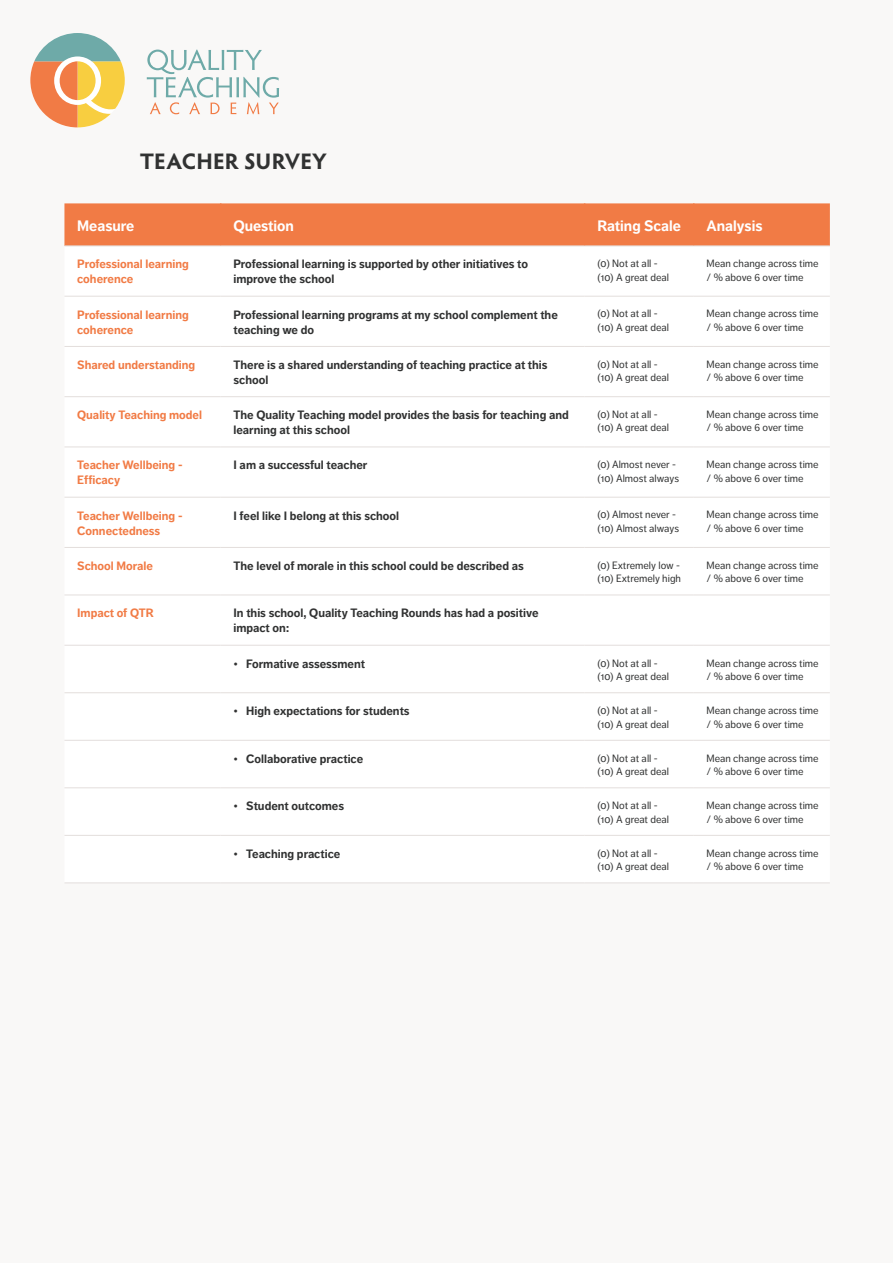
<style>
.page{position:relative;width:893px;height:1263px;background:#fff}
.page>*{position:absolute;margin:0;border:0;box-sizing:border-box;transform-origin:0 0}
.t1{font:700 22.5px "Hypatia Sans Pro";letter-spacing:.005em;color:#313232}
.t2{font:700 15px "Dagny Pro";color:#fff}
.t3{font:700 12px/15px "Dagny Pro";color:#313232}
.t4{font:700 12px/15px "Dagny Pro";color:#f17b45}
.t5{font:10.5px/13.5px "Dagny Pro";color:#313232}
.s1{font-weight:400}
</style>
<div class="page">
<div style="left:1px;top:0;width:892px;height:1263px;background:#f9f8f7"></div>
<hr style="left:0;top:0;width:1px;height:1263px;background:#f9f8f7">
<div style="left:64px;top:203px;width:766px;height:43px;background:#f17b45"></div>
<hr style="left:64px;top:835px;width:157px;height:1px;background:#e3dedc">
<hr style="left:221px;top:835px;width:364px;height:1px;background:#e3dedc">
<hr style="left:694px;top:835px;width:136px;height:1px;background:#e3dedc">
<hr style="left:220px;top:203px;width:1px;height:43px;background:#f17b45">
<hr style="left:584px;top:203px;width:1px;height:43px;background:#f17b45">
<hr style="left:693px;top:203px;width:1px;height:43px;background:#f17b45">
<hr style="left:64px;top:246px;width:157px;height:1px;background:#e3dedc">
<hr style="left:221px;top:246px;width:364px;height:1px;background:#e3dedc">
<hr style="left:585px;top:246px;width:109px;height:1px;background:#e3dedc">
<hr style="left:694px;top:246px;width:136px;height:1px;background:#e3dedc">
<hr style="left:64px;top:296px;width:157px;height:1px;background:#e3dedc">
<hr style="left:221px;top:296px;width:364px;height:1px;background:#e3dedc">
<hr style="left:585px;top:296px;width:109px;height:1px;background:#e3dedc">
<hr style="left:694px;top:296px;width:136px;height:1px;background:#e3dedc">
<hr style="left:64px;top:346px;width:157px;height:1px;background:#e3dedc">
<hr style="left:221px;top:346px;width:364px;height:1px;background:#e3dedc">
<hr style="left:585px;top:346px;width:109px;height:1px;background:#e3dedc">
<hr style="left:694px;top:346px;width:136px;height:1px;background:#e3dedc">
<hr style="left:64px;top:396px;width:157px;height:1px;background:#e3dedc">
<hr style="left:221px;top:396px;width:364px;height:1px;background:#e3dedc">
<hr style="left:585px;top:396px;width:109px;height:1px;background:#e3dedc">
<hr style="left:694px;top:396px;width:136px;height:1px;background:#e3dedc">
<hr style="left:64px;top:447px;width:157px;height:1px;background:#e3dedc">
<hr style="left:221px;top:447px;width:364px;height:1px;background:#e3dedc">
<hr style="left:585px;top:447px;width:109px;height:1px;background:#e3dedc">
<hr style="left:694px;top:447px;width:136px;height:1px;background:#e3dedc">
<hr style="left:64px;top:497px;width:157px;height:1px;background:#e3dedc">
<hr style="left:221px;top:497px;width:364px;height:1px;background:#e3dedc">
<hr style="left:585px;top:497px;width:109px;height:1px;background:#e3dedc">
<hr style="left:694px;top:497px;width:136px;height:1px;background:#e3dedc">
<hr style="left:64px;top:547px;width:157px;height:1px;background:#e3dedc">
<hr style="left:221px;top:547px;width:364px;height:1px;background:#e3dedc">
<hr style="left:585px;top:547px;width:109px;height:1px;background:#e3dedc">
<hr style="left:694px;top:547px;width:136px;height:1px;background:#e3dedc">
<hr style="left:64px;top:595px;width:157px;height:1px;background:#e3dedc">
<hr style="left:221px;top:595px;width:364px;height:1px;background:#e3dedc">
<hr style="left:585px;top:595px;width:109px;height:1px;background:#e3dedc">
<hr style="left:694px;top:595px;width:136px;height:1px;background:#e3dedc">
<hr style="left:64px;top:645px;width:157px;height:1px;background:#e3dedc">
<hr style="left:221px;top:645px;width:364px;height:1px;background:#e3dedc">
<hr style="left:585px;top:645px;width:109px;height:1px;background:#e3dedc">
<hr style="left:694px;top:645px;width:136px;height:1px;background:#e3dedc">
<hr style="left:64px;top:692px;width:157px;height:1px;background:#e3dedc">
<hr style="left:221px;top:692px;width:364px;height:1px;background:#e3dedc">
<hr style="left:585px;top:692px;width:109px;height:1px;background:#e3dedc">
<hr style="left:694px;top:692px;width:136px;height:1px;background:#e3dedc">
<hr style="left:64px;top:740px;width:157px;height:1px;background:#e3dedc">
<hr style="left:221px;top:740px;width:364px;height:1px;background:#e3dedc">
<hr style="left:585px;top:740px;width:109px;height:1px;background:#e3dedc">
<hr style="left:694px;top:740px;width:136px;height:1px;background:#e3dedc">
<hr style="left:64px;top:787px;width:157px;height:1px;background:#e3dedc">
<hr style="left:221px;top:787px;width:364px;height:1px;background:#e3dedc">
<hr style="left:585px;top:787px;width:109px;height:1px;background:#e3dedc">
<hr style="left:694px;top:787px;width:136px;height:1px;background:#e3dedc">
<hr style="left:585px;top:835px;width:109px;height:1px;background:#e3dedc">
<hr style="left:64px;top:882px;width:157px;height:1px;background:#e3dedc">
<hr style="left:221px;top:882px;width:364px;height:1px;background:#e3dedc">
<hr style="left:585px;top:882px;width:109px;height:1px;background:#e3dedc">
<hr style="left:694px;top:882px;width:136px;height:1px;background:#e3dedc">
<svg style="left:147px;top:50px;width:132px;height:64px"></svg>
<svg style="left:30px;top:33px;width:95px;height:94px"></svg>
<h1 class="t1" style="left:140px;top:146px;width:189px">TEACHER SURVEY</h1>
<h2 class="t2" style="left:77px;top:217px;width:59px">Measure</h2>
<h2 class="t2" style="left:233px;top:217px;width:62px">Question</h2>
<h2 class="t2" style="left:597px;top:217px;width:85px">Rating Scale</h2>
<h2 class="t2" style="left:707px;top:217px;width:57px">Analysis</h2>
<p class="t4" style="left:77px;top:257px;width:113px">Professional learning coherence</p>
<p class="t3" style="left:233px;top:257px;width:296px">Professional learning is supported by other initiatives to improve the school</p>
<p class="t5" style="left:597px;top:257px;width:73px">(0) Not at all - (10) A great deal</p>
<p class="t5" style="left:707px;top:257px;width:114px">Mean change across time / % above 6 over time</p>
<p class="t4" style="left:77px;top:307px;width:113px">Professional learning coherence</p>
<p class="t3" style="left:233px;top:307px;width:326px">Professional learning programs at my school complement the teaching we do</p>
<p class="t5" style="left:597px;top:307px;width:73px">(0) Not at all - (10) A great deal</p>
<p class="t5" style="left:707px;top:307px;width:114px">Mean change across time / % above 6 over time</p>
<p class="t4" style="left:77px;top:357px;width:119px">Shared understanding</p>
<p class="t3" style="left:233px;top:357px;width:316px">There is a shared understanding of teaching practice at this school</p>
<p class="t5" style="left:597px;top:357px;width:73px">(0) Not at all - (10) A great deal</p>
<p class="t5" style="left:707px;top:357px;width:114px">Mean change across time / % above 6 over time</p>
<p class="t4" style="left:77px;top:408px;width:126px">Quality Teaching model</p>
<p class="t3" style="left:233px;top:408px;width:337px">The Quality Teaching model provides the basis for teaching and learning at this school</p>
<p class="t5" style="left:597px;top:408px;width:73px">(0) Not at all - (10) A great deal</p>
<p class="t5" style="left:707px;top:408px;width:114px">Mean change across time / % above 6 over time</p>
<p class="t4" style="left:77px;top:458px;width:107px">Teacher Wellbeing -<br>Efficacy</p>
<p class="t3" style="left:233px;top:458px;width:135px">I am a successful teacher</p>
<p class="t5" style="left:597px;top:458px;width:83px">(0) Almost never - (10) Almost always</p>
<p class="t5" style="left:707px;top:458px;width:114px">Mean change across time / % above 6 over time</p>
<p class="t4" style="left:77px;top:508px;width:107px">Teacher Wellbeing -<br>Connectedness</p>
<p class="t3" style="left:233px;top:508px;width:167px">I feel like I belong at this school</p>
<p class="t5" style="left:597px;top:508px;width:83px">(0) Almost never - (10) Almost always</p>
<p class="t5" style="left:707px;top:508px;width:114px">Mean change across time / % above 6 over time</p>
<p class="t4" style="left:77px;top:558px;width:77px">School Morale</p>
<p class="t3" style="left:233px;top:558px;width:292px">The level of morale in this school could be described as</p>
<p class="t5" style="left:597px;top:558px;width:85px">(0) Extremely low - (10) Extremely high</p>
<p class="t5" style="left:707px;top:558px;width:114px">Mean change across time / % above 6 over time</p>
<p class="t4" style="left:77px;top:606px;width:78px">Impact of QTR</p>
<p class="t3" style="left:233px;top:606px;width:307px">In this school, Quality Teaching Rounds has had a positive impact on:</p>
<p class="t3" style="left:233px;top:656px;width:133px"><span class="s1">•</span> Formative assessment</p>
<p class="t5" style="left:597px;top:656px;width:73px">(0) Not at all - (10) A great deal</p>
<p class="t5" style="left:707px;top:656px;width:114px">Mean change across time / % above 6 over time</p>
<p class="t3" style="left:233px;top:704px;width:178px"><span class="s1">•</span> High expectations for students</p>
<p class="t5" style="left:597px;top:704px;width:73px">(0) Not at all - (10) A great deal</p>
<p class="t5" style="left:707px;top:704px;width:114px">Mean change across time / % above 6 over time</p>
<p class="t3" style="left:233px;top:751px;width:131px"><span class="s1">•</span> Collaborative practice</p>
<p class="t5" style="left:597px;top:751px;width:73px">(0) Not at all - (10) A great deal</p>
<p class="t5" style="left:707px;top:751px;width:114px">Mean change across time / % above 6 over time</p>
<p class="t3" style="left:233px;top:799px;width:112px"><span class="s1">•</span> Student outcomes</p>
<p class="t5" style="left:597px;top:799px;width:73px">(0) Not at all - (10) A great deal</p>
<p class="t5" style="left:707px;top:799px;width:114px">Mean change across time / % above 6 over time</p>
<p class="t3" style="left:233px;top:846px;width:108px"><span class="s1">•</span> Teaching practice</p>
<p class="t5" style="left:597px;top:846px;width:73px">(0) Not at all - (10) A great deal</p>
<p class="t5" style="left:707px;top:846px;width:114px">Mean change across time / % above 6 over time</p>
</div>
